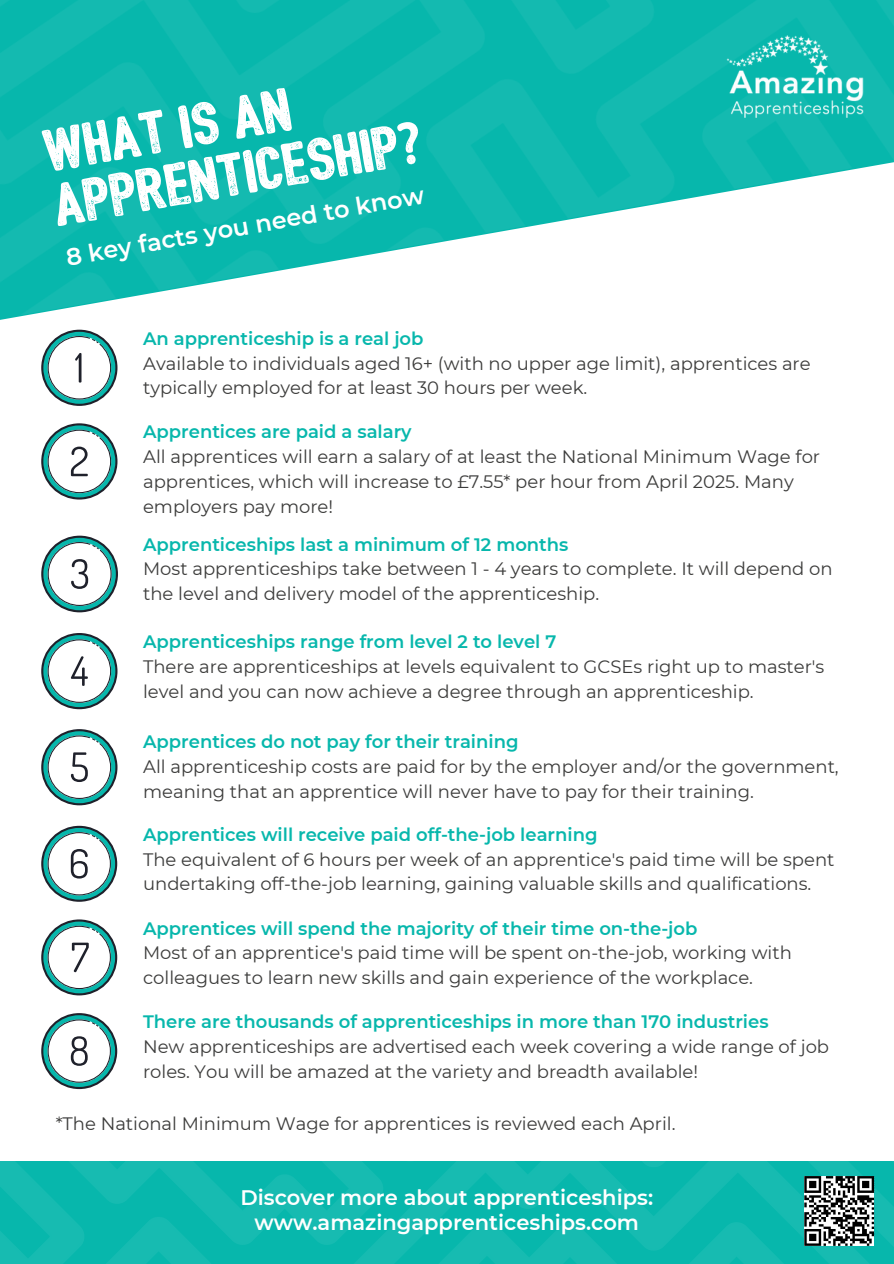
<style>
.page{position:relative;width:894px;height:1264px;background:#fff}
.page>*{position:absolute;margin:0;border:0;box-sizing:border-box;transform-origin:0 0}
.t1{font:57.45px "Bushcraft textured";color:#fff}
.t2{font:600 24px "Montserrat";color:#fff}
.t3{font:600 21px/24.8px "Montserrat";color:#fff;text-align:center}
.t4{font:18px/24.8px "Montserrat";color:#3c3c3b}
.t5{font:600 18px "Montserrat";color:#07b7ac}
</style>
<div class="page">
<img style="left:0;top:0;width:893px;height:330px">
<img style="left:0;top:1161px;width:893px;height:102px">
<svg style="left:41px;top:330px;width:76px;height:76px"></svg>
<svg style="left:41px;top:423px;width:76px;height:76px"></svg>
<svg style="left:41px;top:535px;width:77px;height:77px"></svg>
<svg style="left:41px;top:633px;width:76px;height:76px"></svg>
<svg style="left:41px;top:729px;width:76px;height:76px"></svg>
<svg style="left:41px;top:825px;width:76px;height:76px"></svg>
<svg style="left:41px;top:919px;width:76px;height:76px"></svg>
<svg style="left:41px;top:1013px;width:76px;height:76px"></svg>
<img style="left:715px;top:17px;width:159px;height:119px">
<svg style="left:804px;top:1175px;width:69px;height:70px"></svg>
<p class="t1" style="left:41px;top:130px;width:252px;rotate:-10deg">what is an</p>
<p class="t1" style="left:51px;top:184px;width:375px;rotate:-10deg">apprenticeship?</p>
<p class="t2" style="left:64px;top:243px;width:364px;rotate:-10deg">8 key facts you need to know</p>
<p class="t5" style="left:143px;top:327px;width:282px">An apprenticeship is a real job</p>
<p class="t4" style="left:143px;top:351px;width:669px">Available to individuals aged 16+ (with no upper age limit), apprentices are typically employed for at least 30 hours per week.</p>
<p class="t5" style="left:143px;top:421px;width:270px">Apprentices are paid a salary</p>
<p class="t4" style="left:143px;top:444px;width:678px">All apprentices will earn a salary of at least the National Minimum Wage for apprentices, which will increase to £7.55* per hour from April 2025. Many employers pay more!</p>
<h2 class="t5" style="left:143px;top:533px;width:427px">Apprenticeships last a minimum of 12 months</h2>
<p class="t4" style="left:143px;top:556px;width:690px">Most apprenticeships take between 1 - 4 years to complete. It will depend on the level and delivery model of the apprenticeship.</p>
<p class="t5" style="left:143px;top:630px;width:414px">Apprenticeships range from level 2 to level 7</p>
<p class="t4" style="left:143px;top:654px;width:682px">There are apprenticeships at levels equivalent to GCSEs right up to master's level and you can now achieve a degree through an apprenticeship.</p>
<p class="t5" style="left:143px;top:731px;width:377px">Apprentices do not pay for their training</p>
<p class="t4" style="left:143px;top:754px;width:697px">All apprenticeship costs are paid for by the employer and/or the government, meaning that an apprentice will never have to pay for their training.</p>
<p class="t5" style="left:143px;top:823px;width:456px">Apprentices will receive paid off-the-job learning</p>
<p class="t4" style="left:143px;top:846px;width:692px">The equivalent of 6 hours per week of an apprentice's paid time will be spent undertaking off-the-job learning, gaining valuable skills and qualifications.</p>
<p class="t5" style="left:143px;top:917px;width:556px">Apprentices will spend the majority of their time on-the-job</p>
<p class="t4" style="left:143px;top:940px;width:650px">Most of an apprentice's paid time will be spent on-the-job, working with colleagues to learn new skills and gain experience of the workplace.</p>
<h1 class="t5" style="left:143px;top:1010px;width:627px">There are thousands of apprenticeships in more than 170 industries</h1>
<p class="t4" style="left:143px;top:1034px;width:687px">New apprenticeships are advertised each week covering a wide range of job roles. You will be amazed at the variety and breadth available!</p>
<p class="t4" style="left:56px;top:1111px;width:621px">*The National Minimum Wage for apprentices is reviewed each April.</p>
<p class="t3" style="left:240px;top:1184px;width:414px">Discover more about apprenticeships: www.amazingapprenticeships.com</p>
</div>
